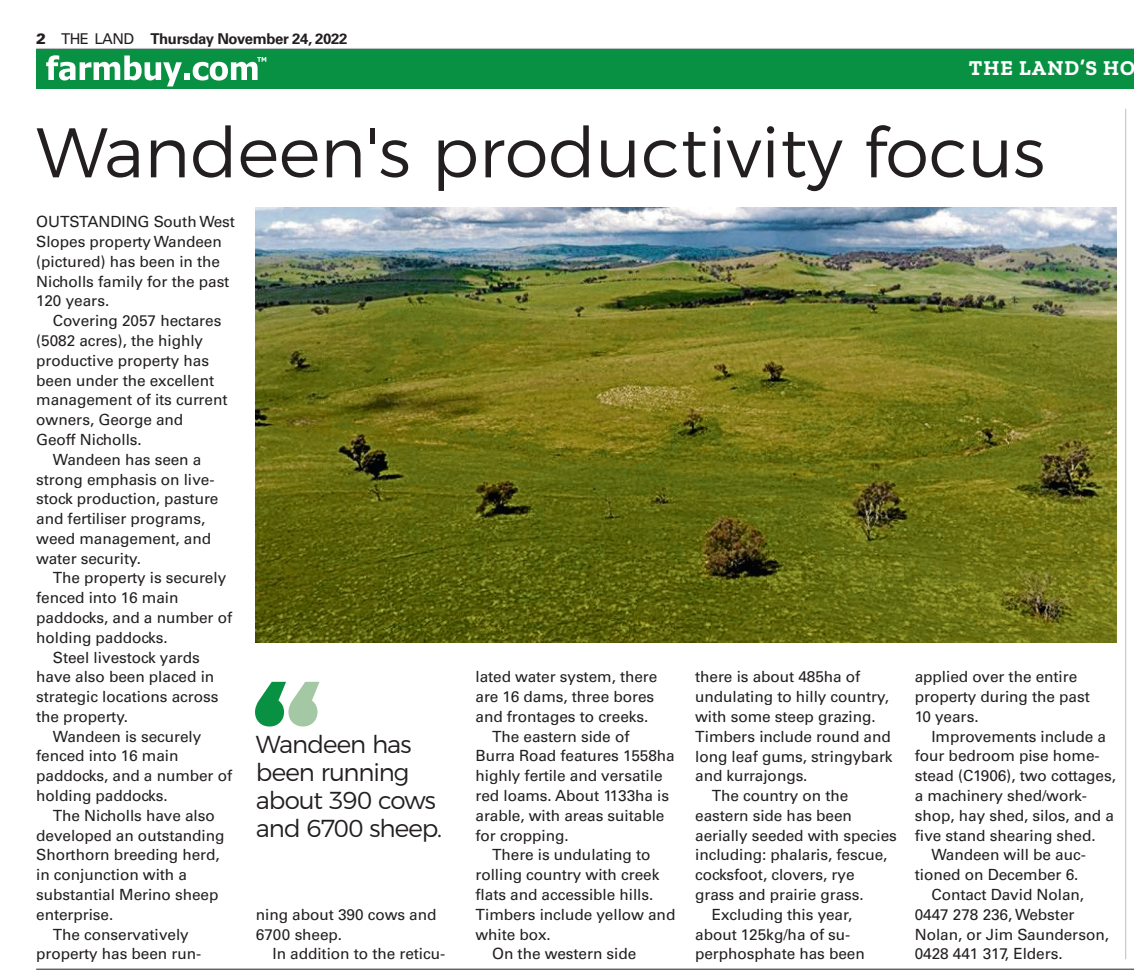
<style>
.page{position:relative;width:1134px;height:980px;background:#fff}
.page>*{position:absolute;margin:0;border:0;box-sizing:border-box;transform-origin:0 0}
.t1{font:700 170.62px "Montserrat";color:#099143}
.t2{font:300 70px "Montserrat";color:#231f20}
.t3{font:300 24.5px/28px "Montserrat";letter-spacing:-.045em;color:#231f20}
.t4{font:700 21px "Zilla Slab";letter-spacing:.05em;color:#fff}
.t5{font:15.4px/19.8px "Univers LT Std";letter-spacing:-.005em;color:#231f20}
.t6{font:700 14.88px "Univers LT Std";letter-spacing:-.02em;color:#231f20}
.s1{font-weight:900}
.s2{font-weight:400}
.s3{color:#a5c8a4}
</style>
<div class="page">
<hr style="left:36px;top:48px;width:1097px;height:1px;background:#bcbdc0">
<div style="left:36px;top:49px;width:1097px;height:40px;background:#099143"></div>
<svg style="left:46px;top:55px;width:220px;height:31px"></svg>
<hr style="left:36px;top:968px;width:1097px;height:1px;background:#231f20">
<hr style="left:1125px;top:109px;width:1px;height:850px;background:#bcbdc0">
<img style="left:256px;top:207px;width:860px;height:435px">
<p class="t6" style="left:36px;top:30px;width:312px"><span class="s1">2</span> <span class="s2">THE LAND</span> Thursday November 24, 2022</p>
<h3 class="t4" style="left:968px;top:55px;width:168px">THE LAND’S HO</h3>
<h2 class="t2" style="left:36px;top:98px;width:1010px">Wandeen's productivity focus</h2>
<p class="t5" style="left:36px;top:212px;width:200px">OUTSTANDING South West<br>Slopes property Wandeen (pictured) has been in the<br>Nicholls family for the past<br>120 years.</p>
<p class="t5" style="left:53px;top:311px;width:170px">Covering 2057 hectares</p>
<p class="t5" style="left:36px;top:331px;width:168px">(5082 acres), the highly</p>
<p class="t5" style="left:36px;top:350px;width:174px">productive property has</p>
<p class="t5" style="left:36px;top:370px;width:179px">been under the excellent</p>
<p class="t5" style="left:36px;top:390px;width:193px">management of its current</p>
<p class="t5" style="left:36px;top:410px;width:149px">owners, George and</p>
<p class="t5" style="left:36px;top:429px;width:107px">Geoff Nicholls.</p>
<p class="t5" style="left:53px;top:449px;width:150px">Wandeen has seen a</p>
<p class="t5" style="left:36px;top:469px;width:180px">strong emphasis on live-</p>
<p class="t5" style="left:36px;top:489px;width:184px">stock production, pasture</p>
<p class="t5" style="left:36px;top:509px;width:170px">and fertiliser programs,</p>
<p class="t5" style="left:36px;top:528px;width:176px">weed management, and</p>
<p class="t5" style="left:36px;top:548px;width:106px">water security.</p>
<p class="t5" style="left:53px;top:568px;width:175px">The property is securely</p>
<p class="t5" style="left:36px;top:588px;width:144px">fenced into 16 main</p>
<p class="t5" style="left:36px;top:607px;width:197px">paddocks, and a number of</p>
<p class="t5" style="left:36px;top:627px;width:133px">holding paddocks.</p>
<p class="t5" style="left:53px;top:647px;width:148px">Steel livestock yards</p>
<p class="t5" style="left:36px;top:667px;width:179px">have also been placed in</p>
<p class="t5" style="left:36px;top:687px;width:184px">strategic locations across</p>
<p class="t5" style="left:36px;top:706px;width:93px">the property.</p>
<p class="t5" style="left:53px;top:726px;width:150px">Wandeen is securely</p>
<p class="t5" style="left:36px;top:746px;width:144px">fenced into 16 main</p>
<p class="t5" style="left:36px;top:766px;width:197px">paddocks, and a number of</p>
<p class="t5" style="left:36px;top:785px;width:133px">holding paddocks.</p>
<p class="t5" style="left:53px;top:805px;width:163px">The Nicholls have also</p>
<p class="t5" style="left:36px;top:825px;width:190px">developed an outstanding</p>
<p class="t5" style="left:36px;top:845px;width:185px">Shorthorn breeding herd,</p>
<p class="t5" style="left:36px;top:864px;width:152px">in conjunction with a</p>
<p class="t5" style="left:36px;top:884px;width:184px">substantial Merino sheep</p>
<p class="t5" style="left:36px;top:904px;width:79px">enterprise.</p>
<p class="t5" style="left:53px;top:924px;width:137px">The conservatively</p>
<p class="t5" style="left:36px;top:944px;width:166px">property has been run-</p>
<h1 class="t1" style="left:251px;top:601px;width:76px">‘<span class="s3">‘</span></h1>
<h3 class="t3" style="left:256px;top:728px;width:188px">Wandeen has been running about 390 cows and 6700 sheep.</h3>
<p class="t5" style="left:256px;top:904px;width:182px">ning about 390 cows and<br>6700 sheep.</p>
<p class="t5" style="left:272px;top:944px;width:174px">In addition to the reticu-</p>
<p class="t5" style="left:475px;top:667px;width:183px">lated water system, there</p>
<p class="t5" style="left:475px;top:687px;width:180px">are 16 dams, three bores</p>
<p class="t5" style="left:475px;top:706px;width:174px">and frontages to creeks.</p>
<p class="t5" style="left:492px;top:726px;width:139px">The eastern side of</p>
<p class="t5" style="left:475px;top:746px;width:201px">Burra Road features 1558ha</p>
<p class="t5" style="left:475px;top:766px;width:188px">highly fertile and versatile</p>
<p class="t5" style="left:475px;top:785px;width:195px">red loams. About 1133ha is</p>
<p class="t5" style="left:475px;top:805px;width:190px">arable, with areas suitable</p>
<p class="t5" style="left:475px;top:825px;width:95px">for cropping.</p>
<p class="t5" style="left:492px;top:845px;width:160px">There is undulating to</p>
<p class="t5" style="left:475px;top:864px;width:185px">rolling country with creek</p>
<p class="t5" style="left:475px;top:884px;width:179px">flats and accessible hills.</p>
<p class="t5" style="left:475px;top:904px;width:201px">Timbers include yellow and</p>
<p class="t5" style="left:475px;top:924px;width:77px">white box.</p>
<p class="t5" style="left:492px;top:944px;width:146px">On the western side</p>
<p class="t5" style="left:695px;top:667px;width:167px">there is about 485ha of</p>
<p class="t5" style="left:695px;top:687px;width:195px">undulating to hilly country,</p>
<p class="t5" style="left:695px;top:706px;width:182px">with some steep grazing.</p>
<p class="t5" style="left:695px;top:726px;width:197px">Timbers include round and</p>
<p class="t5" style="left:695px;top:746px;width:199px">long leaf gums, stringybark</p>
<p class="t5" style="left:695px;top:766px;width:114px">and kurrajongs.</p>
<p class="t5" style="left:711px;top:785px;width:138px">The country on the</p>
<p class="t5" style="left:695px;top:805px;width:158px">eastern side has been</p>
<p class="t5" style="left:695px;top:825px;width:203px">aerially seeded with species</p>
<p class="t5" style="left:695px;top:845px;width:194px">including: phalaris, fescue,</p>
<p class="t5" style="left:695px;top:864px;width:161px">cocksfoot, clovers, rye</p>
<p class="t5" style="left:695px;top:884px;width:170px">grass and prairie grass.</p>
<p class="t5" style="left:711px;top:904px;width:142px">Excluding this year,</p>
<p class="t5" style="left:695px;top:924px;width:157px">about 125kg/ha of su-</p>
<p class="t5" style="left:695px;top:944px;width:171px">perphosphate has been</p>
<p class="t5" style="left:914px;top:667px;width:176px">applied over the entire property during the past<br>10 years.</p>
<p class="t5" style="left:931px;top:726px;width:176px">Improvements include a</p>
<p class="t5" style="left:914px;top:746px;width:186px">four bedroom pise home-</p>
<p class="t5" style="left:914px;top:766px;width:203px">stead (C1906), two cottages,</p>
<p class="t5" style="left:914px;top:785px;width:174px">a machinery shed/work-</p>
<p class="t5" style="left:914px;top:805px;width:201px">shop, hay shed, silos, and a</p>
<p class="t5" style="left:914px;top:825px;width:182px">five stand shearing shed.</p>
<p class="t5" style="left:931px;top:845px;width:156px">Wandeen will be auc-</p>
<p class="t5" style="left:914px;top:864px;width:165px">tioned on December 6.</p>
<p class="t5" style="left:931px;top:884px;width:154px">Contact David Nolan,</p>
<p class="t5" style="left:914px;top:904px;width:161px">0447 278 236, Webster</p>
<p class="t5" style="left:914px;top:924px;width:196px">Nolan, or Jim Saunderson,</p>
<p class="t5" style="left:914px;top:944px;width:149px">0428 441 317, Elders.</p>
</div>
